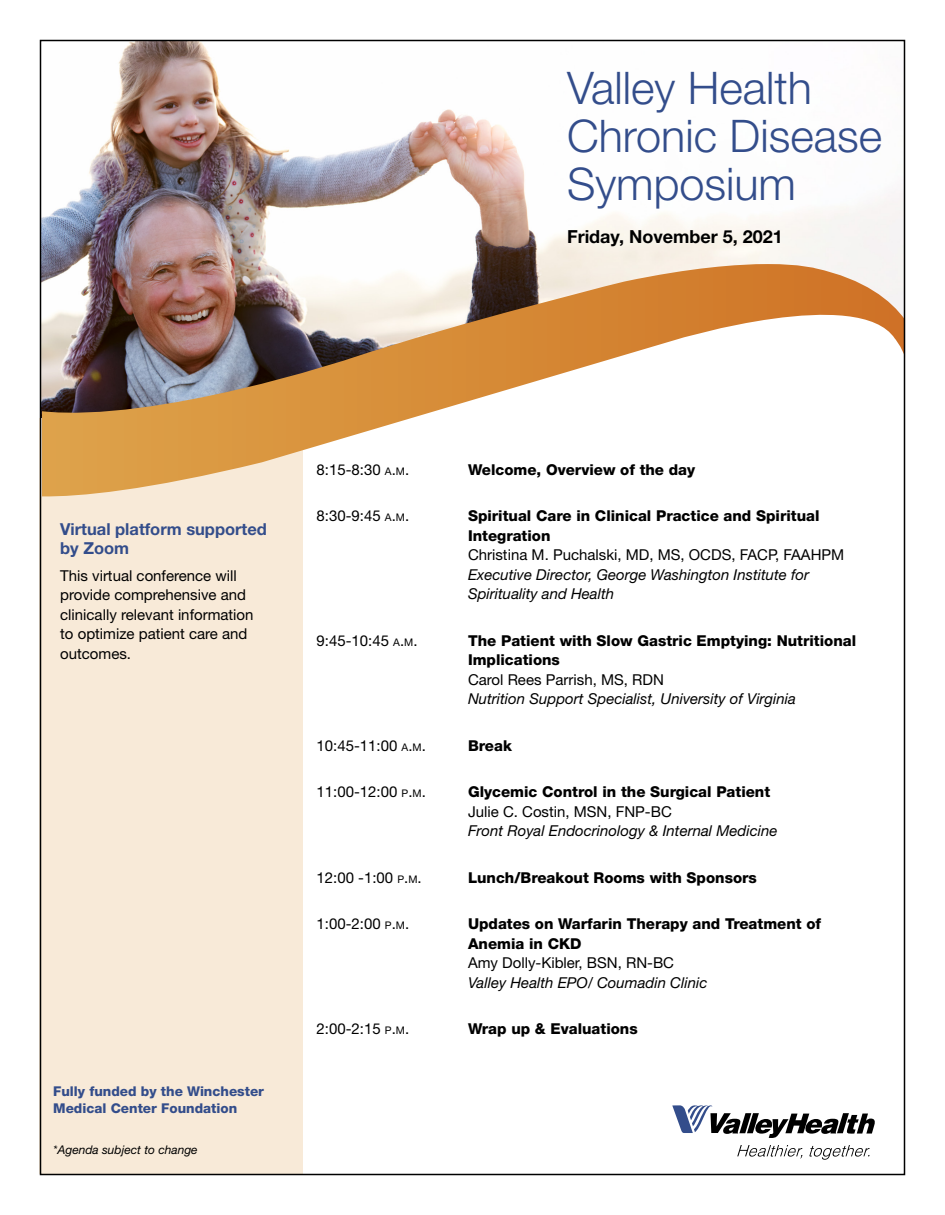
<style>
.page{position:relative;width:945px;height:1215px;background:#fff}
.page>*{position:absolute;margin:0;border:0;box-sizing:border-box;transform-origin:0 0}
.t1{font:300 45px/48px "Helvetica Neue LT Std";color:#334d8b}
.t2{font:700 18px "Helvetica Neue LT Std";color:#000}
.t3{font:700 16.5px/19.5px "Helvetica Neue LT Std";color:#334d8b}
.t4{font:15px/19.5px "Helvetica Neue LT Std";color:#000}
.t5{font:800 15px/19.5px "Helvetica Neue LT Std";color:#000}
.t6{font:italic 15px/19.5px "Helvetica Neue LT Std";color:#000}
.t7{font:800 13.5px/16.5px "Helvetica Neue LT Std";color:#334d8b}
.t8{font:italic 12px "Helvetica Neue LT Std";color:#000}
.s1{font-size:10.5px}
.s2{font-style:inherit}
</style>
<div class="page">
<img style="left:43px;top:43px;width:859px;height:221px">
<div style="left:39px;top:418px;width:263px;height:756px;background:#f8ead8"></div>
<svg style="left:672px;top:1105px;width:203px;height:33px"></svg>
<svg style="left:737px;top:1145px;width:65px;height:14px"></svg>
<svg style="left:809px;top:1145px;width:61px;height:15px"></svg>
<svg style="left:43px;top:264px;width:859px;height:233px"></svg>
<h1 class="t1" style="left:567px;top:63px;width:317px">Valley Health<br>Chronic Disease<br>Symposium</h1>
<p class="t2" style="left:567px;top:226px;width:217px">Friday, November 5, 2021</p>
<p class="t3" style="left:60px;top:519px;width:208px">Virtual platform supported by Zoom</p>
<p class="t4" style="left:60px;top:565px;width:195px">This virtual conference will provide comprehensive and clinically relevant information to optimize patient care and outcomes.</p>
<p class="t7" style="left:53px;top:1083px;width:212px">Fully funded by the Winchester<br>Medical Center Foundation</p>
<p class="t8" style="left:53px;top:1143px;width:146px">*Agenda subject to change</p>
<p class="t4" style="left:316px;top:459px;width:94px">8:15-8:30 <span class="s1">A</span><span class="s2">.</span><span class="s1">M</span><span class="s2">.</span></p>
<p class="t5" style="left:468px;top:459px;width:229px">Welcome, Overview of the day</p>
<p class="t4" style="left:317px;top:506px;width:94px">8:30-9:45 <span class="s1">A</span><span class="s2">.</span><span class="s1">M</span><span class="s2">.</span></p>
<p class="t5" style="left:468px;top:506px;width:353px">Spiritual Care in Clinical Practice and Spiritual<br>Integration</p>
<p class="t4" style="left:468px;top:545px;width:378px">Christina M. Puchalski, MD, MS, OCDS, FACP, FAAHPM</p>
<p class="t6" style="left:468px;top:564px;width:343px">Executive Director, George Washington Institute for<br>Spirituality and Health</p>
<p class="t4" style="left:317px;top:630px;width:103px">9:45-10:45 <span class="s1">A</span><span class="s2">.</span><span class="s1">M</span><span class="s2">.</span></p>
<p class="t5" style="left:468px;top:630px;width:390px">The Patient with Slow Gastric Emptying: Nutritional<br>Implications</p>
<p class="t4" style="left:468px;top:669px;width:197px">Carol Rees Parrish, MS, RDN</p>
<p class="t6" style="left:468px;top:689px;width:330px">Nutrition Support Specialist, University of Virginia</p>
<p class="t4" style="left:317px;top:735px;width:111px">10:45-11:00 <span class="s1">A</span><span class="s2">.</span><span class="s1">M</span><span class="s2">.</span></p>
<p class="t5" style="left:468px;top:735px;width:45px">Break</p>
<p class="t4" style="left:317px;top:782px;width:111px">11:00-12:00 <span class="s1">P</span><span class="s2">.</span><span class="s1">M</span><span class="s2">.</span></p>
<p class="t5" style="left:468px;top:782px;width:304px">Glycemic Control in the Surgical Patient</p>
<p class="t4" style="left:468px;top:801px;width:205px">Julie C. Costin, MSN, FNP-BC</p>
<p class="t6" style="left:468px;top:821px;width:311px">Front Royal Endocrinology &amp; Internal Medicine</p>
<p class="t4" style="left:317px;top:867px;width:107px">12:00 -1:00 <span class="s1">P</span><span class="s2">.</span><span class="s1">M</span><span class="s2">.</span></p>
<p class="t5" style="left:468px;top:867px;width:290px">Lunch/Breakout Rooms with Sponsors</p>
<p class="t4" style="left:317px;top:914px;width:94px">1:00-2:00 <span class="s1">P</span><span class="s2">.</span><span class="s1">M</span><span class="s2">.</span></p>
<p class="t5" style="left:468px;top:914px;width:355px">Updates on Warfarin Therapy and Treatment of<br>Anemia in CKD</p>
<p class="t4" style="left:468px;top:953px;width:208px">Amy Dolly-Kibler, BSN, RN-BC</p>
<p class="t6" style="left:468px;top:972px;width:241px">Valley Health EPO/ Coumadin Clinic</p>
<p class="t4" style="left:317px;top:1019px;width:94px">2:00-2:15 <span class="s1">P</span><span class="s2">.</span><span class="s1">M</span><span class="s2">.</span></p>
<p class="t5" style="left:468px;top:1019px;width:171px">Wrap up &amp; Evaluations</p>
</div>
